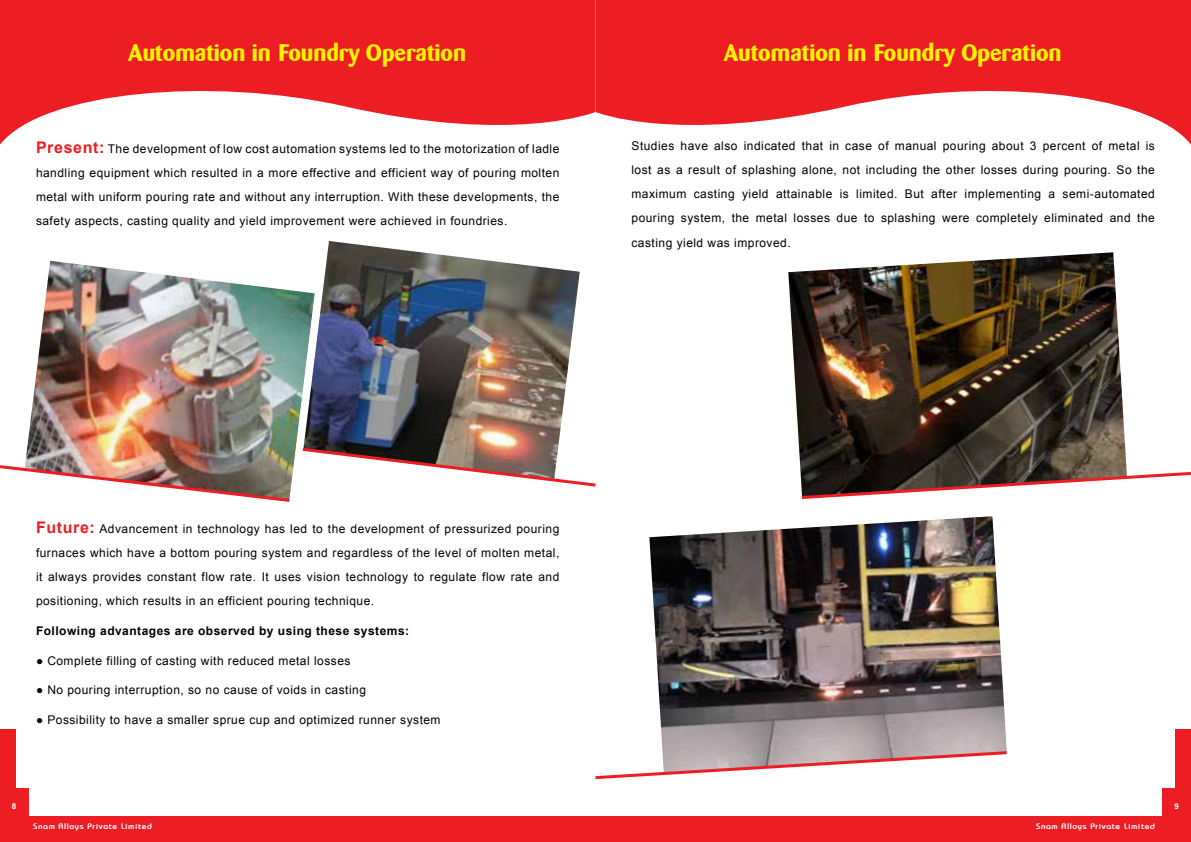
<style>
.page{position:relative;width:1191px;height:842px;background:#fff}
.page>*{position:absolute;margin:0;border:0;box-sizing:border-box;transform-origin:0 0}
.t1{font:700 24px "Barmeno";color:#fff200}
.t2{font:12px/24px "Arial";letter-spacing:.04em;color:#000;text-align:justify}
.t3{font:700 12px "Arial";letter-spacing:.04em;color:#000}
.t4{font:700 8px "Bauhaus";letter-spacing:.08em;color:#fff}
.t5{font:700 8px "Arial";color:#fff}
.s1{font-weight:700;font-size:16px;color:#ed1d24}
</style>
<div class="page">
<svg style="left:0;top:0;width:595px;height:145px;fill:#ed1d24"></svg>
<svg style="left:595px;top:0;width:596px;height:145px;fill:#ed1d24"></svg>
<div style="left:0;top:788px;width:28px;height:51px;background:#ed1d24"></div>
<div style="left:0;top:729px;width:15px;height:67px;background:#ed1d24"></div>
<div style="left:0;top:816px;width:595px;height:26px;background:#ed1d24"></div>
<div style="left:1162px;top:788px;width:29px;height:51px;background:#ed1d24"></div>
<div style="left:1175px;top:729px;width:16px;height:67px;background:#ed1d24"></div>
<div style="left:595px;top:816px;width:596px;height:26px;background:#ed1d24"></div>
<img style="left:25px;top:261px;width:278px;height:217px">
<img style="left:0;top:463px;width:292px;height:39px">
<img style="left:303px;top:241px;width:277px;height:205px">
<svg style="left:299px;top:446px;width:297px;height:41px"></svg>
<img style="left:788px;top:252px;width:339px;height:218px">
<svg style="left:800px;top:470px;width:391px;height:29px"></svg>
<img style="left:649px;top:516px;width:357px;height:233px">
<svg style="left:595px;top:749px;width:412px;height:31px"></svg>
<h1 class="t1" style="left:128px;top:38px;width:339px">Automation in Foundry Operation</h1>
<h1 class="t1" style="left:724px;top:38px;width:339px">Automation in Foundry Operation</h1>
<p class="t2" style="left:36px;top:137px;width:525px"><span class="s1">Present:</span> The development of low cost automation systems led to the motorization of ladle handling equipment which resulted in a more effective and efficient way of pouring molten metal with uniform pouring rate and without any interruption. With these developments, the safety aspects, casting quality and yield improvement were achieved in foundries.</p>
<p class="t2" style="left:631px;top:134px;width:525px">Studies have also indicated that in case of manual pouring about 3 percent of metal is lost as a result of splashing alone, not including the other losses during pouring. So the maximum casting yield attainable is limited. But after implementing a semi-automated pouring system, the metal losses due to splashing were completely eliminated and the casting yield was improved.</p>
<p class="t2" style="left:36px;top:517px;width:525px"><span class="s1">Future:</span> Advancement in technology has led to the development of pressurized pouring furnaces which have a bottom pouring system and regardless of the level of molten metal, it always provides constant flow rate. It uses vision technology to regulate flow rate and positioning, which results in an efficient pouring technique.</p>
<p class="t3" style="left:36px;top:623px;width:374px">Following advantages are observed by using these systems:</p>
<p class="t2" style="left:36px;top:648px;width:316px">● Complete filling of casting with reduced metal losses</p>
<p class="t2" style="left:36px;top:678px;width:331px">● No pouring interruption, so no cause of voids in casting</p>
<p class="t2" style="left:36px;top:708px;width:406px">● Possibility to have a smaller sprue cup and optimized runner system</p>
<p class="t5" style="left:12px;top:801px;width:6px">8</p>
<p class="t4" style="left:33px;top:821px;width:120px">Snam Alloys Private Limited</p>
<p class="t4" style="left:1036px;top:821px;width:120px">Snam Alloys Private Limited</p>
<p class="t5" style="left:1174px;top:801px;width:6px">9</p>
</div>
